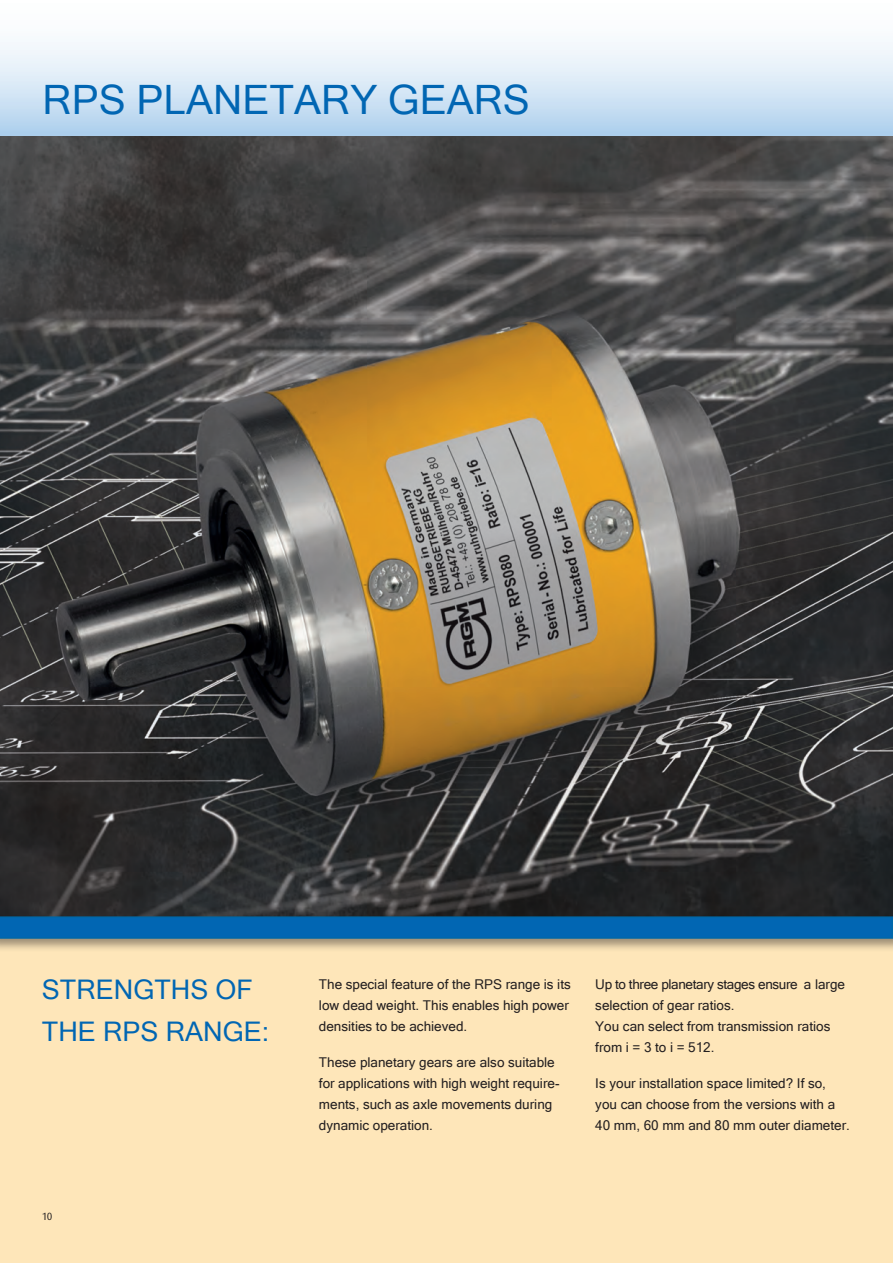
<style>
.page{position:relative;width:893px;height:1263px;background:#fff}
.page>*{position:absolute;margin:0;border:0;box-sizing:border-box;transform-origin:0 0}
.t1{font:40.5px "Microsoft Sans Serif";color:#0166b3}
.DASDA{font:27px/42px "Microsoft Sans Serif";color:#0166b3}
.DASDA-2{font:13.5px/21px "Microsoft Sans Serif";color:#231f20}
.t2{font:10.5px "Dax OT";color:#231f20}
</style>
<div class="page">
<img style="left:0;top:135px;width:893px;height:779px">
<div style="left:0;top:932px;width:893px;height:331px;background:#fee6b9"></div>
<div style="left:0;top:914px;width:893px;height:39px;background:#231f20;opacity:.45"></div>
<svg style="left:0;top:916px;width:893px;height:23px;background:#0365ae"></svg>
<div style="left:0;top:0;width:893px;height:135px;background:linear-gradient(to bottom,#fff,#b7d5ef)"></div>
<p class="t1" style="left:43px;top:77px;width:489px">RPS PLANETARY GEARS</p>
<p class="DASDA" style="left:42px;top:968px;width:229px">STRENGTHS OF<br>THE RPS RANGE:</p>
<p class="t2" style="left:43px;top:1210px;width:11px">10</p>
<p class="DASDA-2" style="left:319px;top:974px;width:253px">The special feature of the RPS range is its low dead weight. This enables high power densities to be achieved.</p>
<p class="DASDA-2" style="left:319px;top:1052px;width:242px">These planetary gears are also suitable for applications with high weight require&shy;ments, such as axle movements during dynamic operation.</p>
<p class="DASDA-2" style="left:595px;top:974px;width:251px">Up to three planetary stages ensure a large selection of gear ratios.<br>You can select from transmission ratios from i = 3 to i = 512.</p>
<p class="DASDA-2" style="left:595px;top:1073px;width:256px">Is your installation space limited? If so, you can choose from the versions with a<br>40 mm, 60 mm and 80 mm outer diameter.</p>
</div>
